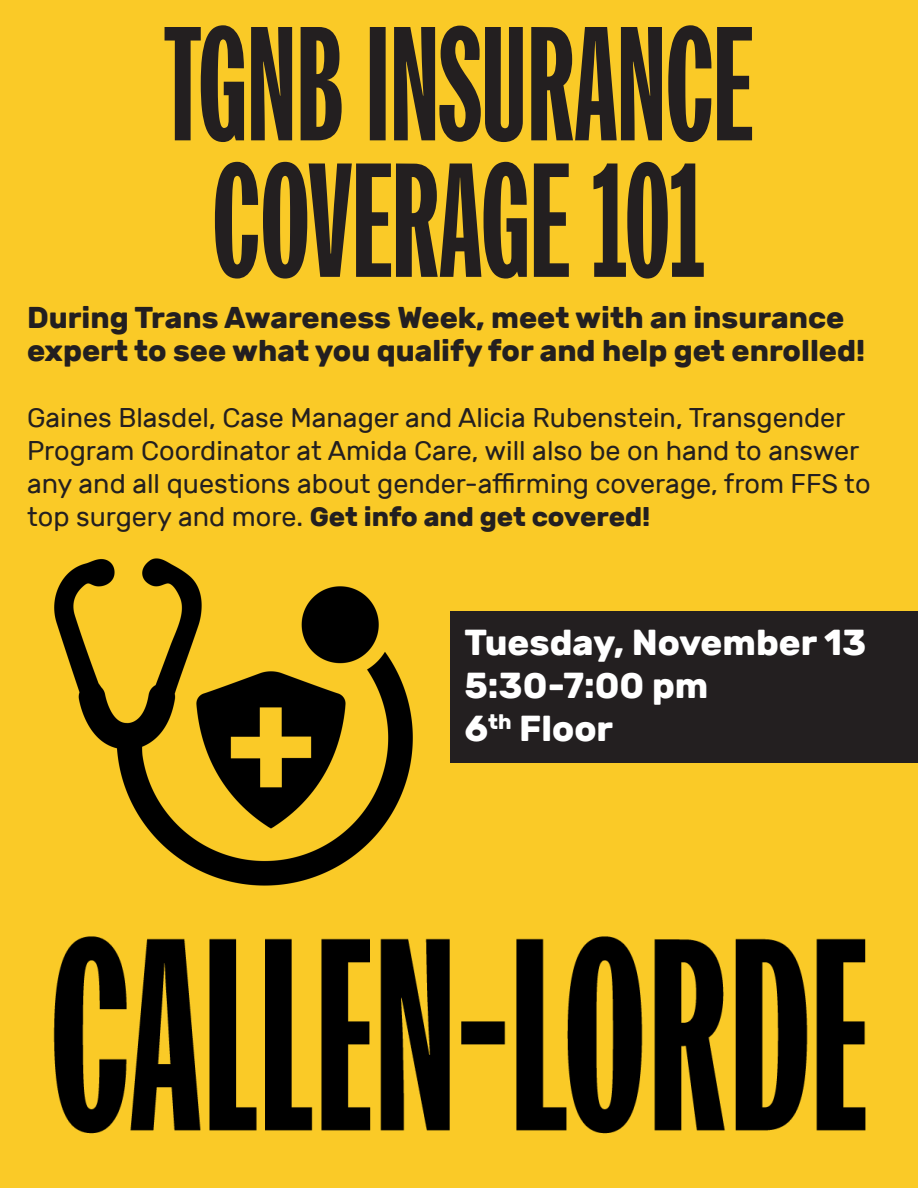
<style>
.page{position:relative;width:918px;height:1188px;background:#faca27}
.page>*{position:absolute;margin:0;border:0;box-sizing:border-box;transform-origin:0 0}
.t1{font:141px "Triple Condensed Gothic";color:#231f20}
.t2{font:700 36px "Rubik";color:#fff}
.t3{font:700 30px/33px "Rubik";color:#231f20}
.t4{font:27px/33px "Rubik";color:#231f20}
.s1{font-weight:700}
</style>
<div class="page">
<div style="left:450px;top:611px;width:468px;height:151px;background:#231f20"></div>
<img style="left:53px;top:936px;width:813px;height:198px">
<img style="left:54px;top:558px;width:359px;height:328px">
<p class="t1" style="left:165px;top:2px;width:589px">TGNB INSURANCE</p>
<p class="t1" style="left:213px;top:138px;width:494px">COVERAGE 101</p>
<p class="t3" style="left:27px;top:302px;width:840px">During Trans Awareness Week, meet with an insurance expert to see what you qualify for and help get enrolled!</p>
<p class="t4" style="left:27px;top:402px;width:845px">Gaines Blasdel, Case Manager and Alicia Rubenstein, Transgender Program Coordinator at Amida Care, will also be on hand to answer any and all questions about gender-affirming coverage, from FFS to top surgery and more. <span class="s1">Get info and get covered!</span></p>
<p class="t2" style="left:464px;top:621px;width:404px">Tuesday, November 13</p>
<p class="t2" style="left:464px;top:664px;width:245px">5:30-7:00 pm</p>
<p class="t2" style="left:464px;top:707px;width:150px">6<sup>th</sup> Floor</p>
</div>
